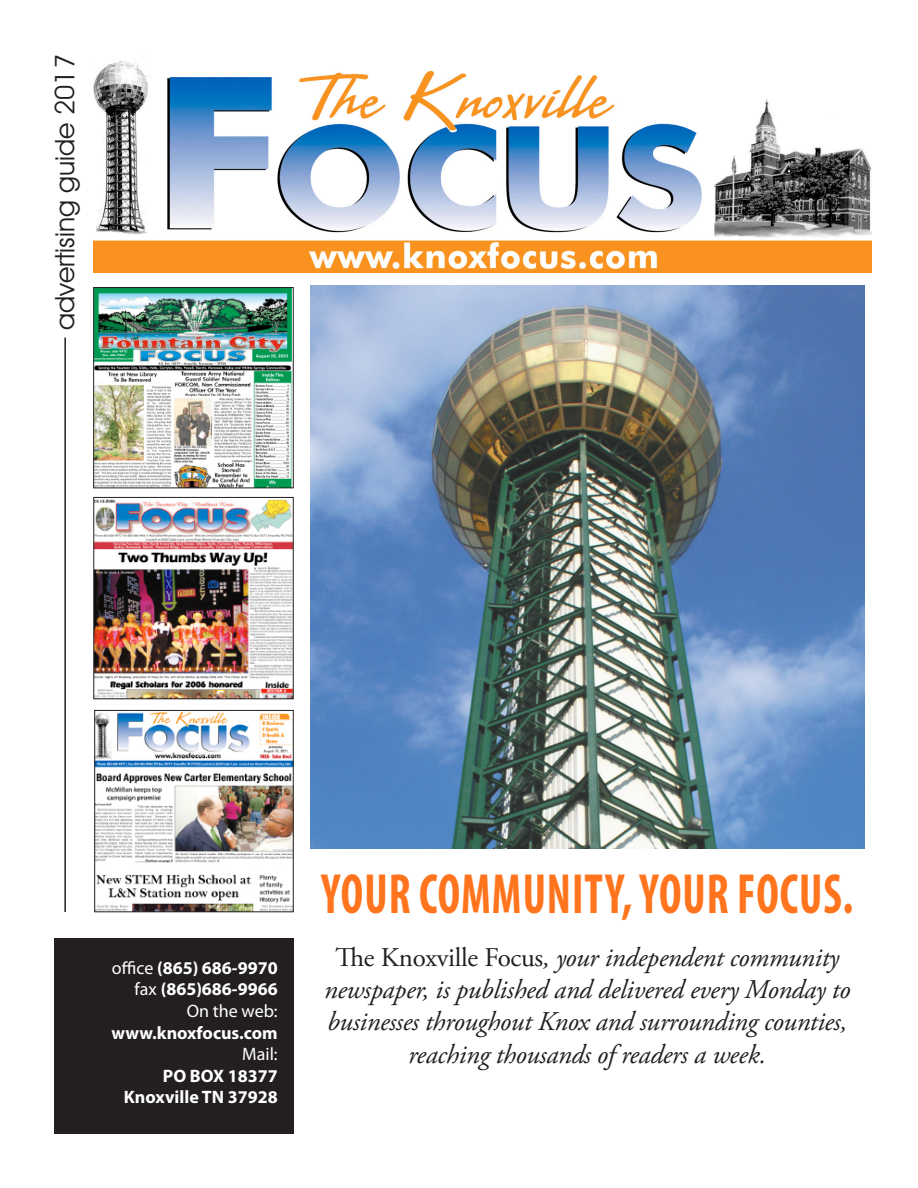
<style>
.page{position:relative;width:918px;height:1188px;background:#fff}
.page>*{position:absolute;margin:0;border:0;box-sizing:border-box;transform-origin:0 0}
.t1{font:700 condensed 57px "Myriad Pro";letter-spacing:.02em;color:#ff741c;scale:.82 1}
.t2{font:italic 27px/32.4px "Adobe Garamond Pro";letter-spacing:-.01em;color:#231f20;text-align:center}
.t3{font:27px "Avant Garde IT Cby BT";color:#231f20}
.t4{font:700 18px/21.6px "Myriad Pro";color:#fff;text-align:right}
.t5{font:18px "Myriad Pro";color:#fff}
.s1{font-weight:400}
.s2{font-style:normal}
</style>
<div class="page">
<div style="left:54px;top:939px;width:239px;height:195px;background:#231f20"></div>
<img style="left:95px;top:289px;width:196px;height:197px">
<div style="left:93px;top:287px;width:200px;height:201px;border:1px solid #231f20"></div>
<img style="left:96px;top:499px;width:195px;height:198px">
<div style="left:94px;top:497px;width:199px;height:202px;border:1px solid #231f20"></div>
<img style="left:97px;top:712px;width:194px;height:198px">
<div style="left:95px;top:710px;width:198px;height:202px;border:1px solid #231f20"></div>
<img style="left:310px;top:285px;width:554px;height:564px">
<img style="left:94px;top:61px;width:778px;height:211px">
<hr style="left:64px;top:338px;width:2px;height:574px;background:#231f20">
<p class="t3" style="left:49px;top:330px;width:278px;rotate:-90deg">advertising guide 2017</p>
<p class="t4" style="left:112px;top:956px;width:167px"><span class="s1">office</span> (865) 686-9970 <span class="s1">fax</span> (865)686-9966<br><span class="s1">On the web:</span></p>
<p class="t4" style="left:111px;top:1021px;width:168px">www.knoxfocus.com</p>
<p class="t5" style="left:242px;top:1043px;width:37px">Mail:</p>
<p class="t4" style="left:124px;top:1064px;width:155px">PO BOX 18377<br>Knoxville TN 37928</p>
<h1 class="t1" style="left:322px;top:858px;width:650px">YOUR COMMUNITY, YOUR FOCUS.</h1>
<p class="t2" style="left:324px;top:942px;width:528px"><span class="s2">The Knoxville Focus</span>, your independent community newspaper, is published and delivered every Monday to businesses throughout Knox and surrounding counties, reaching thousands of readers a week.</p>
</div>
